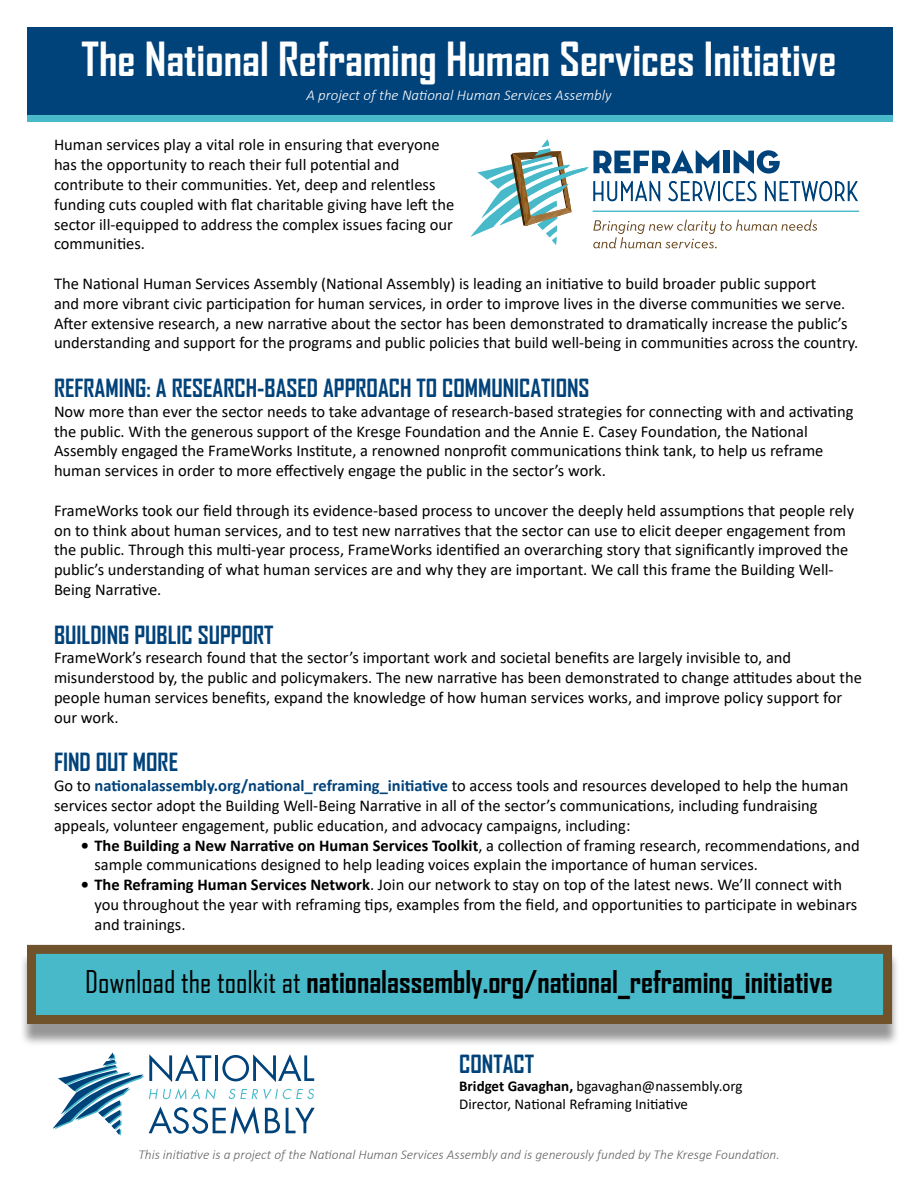
<style>
.page{position:relative;width:918px;height:1188px;background:#fff}
.page>*{position:absolute;margin:0;border:0;box-sizing:border-box;transform-origin:0 0}
.t1{font:700 45px "Agency FB";color:#fff}
.t2{font:700 30px "Agency FB";color:#000}
.t3{font:700 24px "Agency FB";color:#00427a}
.t4{font:16.5px/19.8px "Calibri";color:#000}
.t5{font:15px/18px "Calibri";color:#000}
.t6{font:italic 300 15px "Calibri";color:#fff}
.t7{font:italic 300 13.5px "Calibri";color:#636466}
.s1{font-weight:700;color:#00427a}
.s2{font-weight:700}
.s3{font-weight:400}
</style>
<div class="page">
<div style="left:27px;top:108px;width:865px;height:14px;background:#48b9c9"></div>
<div style="left:27px;top:27px;width:865px;height:87px;background:#00427a"></div>
<div style="left:19px;top:952px;width:881px;height:95px;background:#000;opacity:.41"></div>
<div style="left:27px;top:945px;width:865px;height:79px;background:#48b9c9;border:9px solid #70522b"></div>
<svg style="left:53px;top:1053px;width:262px;height:83px"></svg>
<svg style="left:471px;top:140px;width:388px;height:108px"></svg>
<hr style="left:593px;top:211px;width:266px;height:1px;background:#48b9c9">
<h1 class="t1" style="left:82px;top:32px;width:756px">The National Reframing Human Services Initiative</h1>
<p class="t6" style="left:306px;top:86px;width:307px">A project of the National Human Services Assembly</p>
<p class="t4" style="left:54px;top:135px;width:402px">Human services play a vital role in ensuring that everyone has the opportunity to reach their full potential and contribute to their communities. Yet, deep and relentless funding cuts coupled with flat charitable giving have left the sector ill-equipped to address the complex issues facing our communities.</p>
<p class="t4" style="left:54px;top:273px;width:806px">The National Human Services Assembly (National Assembly) is leading an initiative to build broader public support<br>and more vibrant civic participation for human services, in order to improve lives in the diverse communities we serve.<br>After extensive research, a new narrative about the sector has been demonstrated to dramatically increase the public’s understanding and support for the programs and public policies that build well-being in communities across the country.</p>
<h3 class="t3" style="left:54px;top:373px;width:537px">REFRAMING: A RESEARCH-BASED APPROACH TO COMMUNICATIONS</h3>
<p class="t4" style="left:54px;top:401px;width:801px">Now more than ever the sector needs to take advantage of research-based strategies for connecting with and activating the public. With the generous support of the Kresge Foundation and the Annie E. Casey Foundation, the National Assembly engaged the FrameWorks Institute, a renowned nonprofit communications think tank, to help us reframe human services in order to more effectively engage the public in the sector’s work.</p>
<p class="t4" style="left:54px;top:500px;width:802px">FrameWorks took our field through its evidence-based process to uncover the deeply held assumptions that people rely on to think about human services, and to test new narratives that the sector can use to elicit deeper engagement from the public. Through this multi-year process, FrameWorks identified an overarching story that significantly improved the public’s understanding of what human services are and why they are important. We call this frame the Building Well-Being Narrative.</p>
<h3 class="t3" style="left:54px;top:620px;width:221px">BUILDING PUBLIC SUPPORT</h3>
<p class="t4" style="left:54px;top:648px;width:809px">FrameWork’s research found that the sector’s important work and societal benefits are largely invisible to, and misunderstood by, the public and policymakers. The new narrative has been demonstrated to change attitudes about the people human services benefits, expand the knowledge of how human services works, and improve policy support for our work.</p>
<h3 class="t3" style="left:54px;top:748px;width:126px">FIND OUT MORE</h3>
<p class="t4" style="left:54px;top:776px;width:796px">Go to <span class="s1">nationalassembly.org/national_reframing_initiative</span> to access tools and resources developed to help the human services sector adopt the Building Well-Being Narrative in all of the sector’s communications, including fundraising appeals, volunteer engagement, public education, and advocacy campaigns, including:</p>
<p class="t4" style="left:94px;top:835px;width:767px;text-indent:-13px"><span class="s2">• The Building a New Narrative on Human Services Toolkit</span>, a collection of framing research, recommendations, and sample communications designed to help leading voices explain the importance of human services.</p>
<p class="t4" style="left:94px;top:875px;width:764px;text-indent:-13px"><span class="s2">• The Reframing Human Services Network</span>. Join our network to stay on top of the latest news. We’ll connect with you throughout the year with reframing tips, examples from the field, and opportunities to participate in webinars and trainings.</p>
<h2 class="t2" style="left:85px;top:964px;width:749px"><span class="s3">Download the toolkit at</span> nationalassembly.org/national_reframing_initiative</h2>
<h3 class="t3" style="left:459px;top:1049px;width:76px">CONTACT</h3>
<p class="t5" style="left:459px;top:1077px;width:285px"><span class="s2">Bridget Gavaghan,</span> bgavaghan@nassembly.org<br>Director, National Reframing Initiative</p>
<p class="t7" style="left:138px;top:1146px;width:643px">This initiative is a project of the National Human Services Assembly and is generously funded by The Kresge Foundation.</p>
</div>
